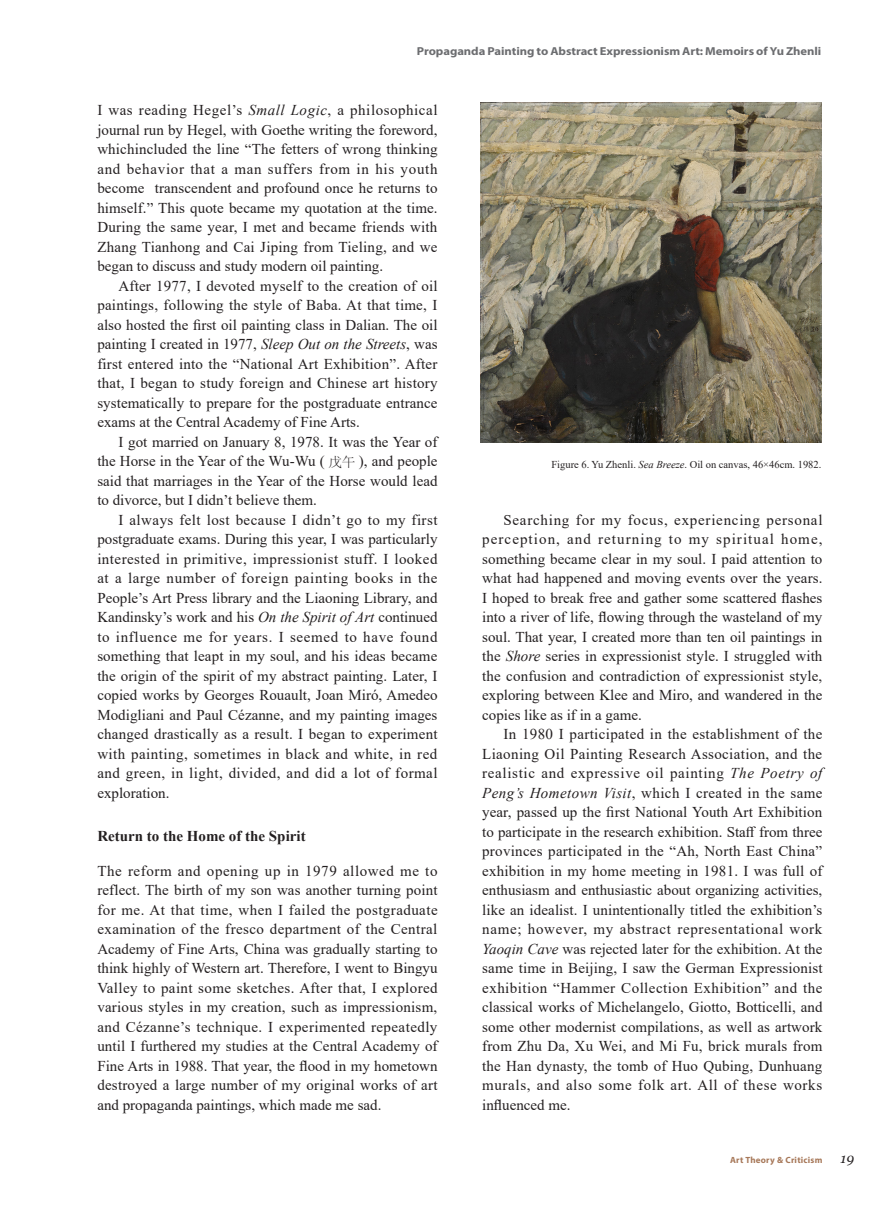
<style>
.page{position:relative;width:893px;height:1212px;background:#fff}
.page>*{position:absolute;margin:0;border:0;box-sizing:border-box;transform-origin:0 0}
.t1{font:15px/19.5px "Times New Roman";color:#231f20;text-align:justify}
.t2{font:700 15px "Times New Roman";color:#231f20}
.t3{font:italic 13.5px "Georgia";color:#231f20}
.t4{font:700 11.55px "Myriad Pro";letter-spacing:-.005em;color:#6c6d70;scale:1.09 1}
.t5{font:10.5px "Times New Roman";color:#231f20}
.t6{font:700 9px "Myriad Pro";letter-spacing:.025em;color:#a77859}
.s1{font-style:italic}
.s2{font-family:"Adobe Song Std";font-weight:300;font-size:13.5px}
</style>
<div class="page">
<img style="left:481px;top:103px;width:340px;height:340px">
<p class="t4" style="left:417px;top:44px;width:373px">Propaganda Painting to Abstract Expressionism Art: Memoirs of Yu Zhenli</p>
<p class="t1" style="left:97px;top:100px;width:342px">I was reading Hegel’s <span class="s1">Small Logic</span>, a philosophical journal run by Hegel, with Goethe writing the foreword, whichincluded the line “The fetters of wrong thinking and behavior that a man suffers from in his youth become transcendent and profound once he returns to himself.” This quote became my quotation at the time.<br>During the same year, I met and became friends with Zhang Tianhong and Cai Jiping from Tieling, and we began to discuss and study modern oil painting.</p>
<p class="t1" style="left:97px;top:276px;width:342px;text-indent:21px">After 1977, I devoted myself to the creation of oil paintings, following the style of Baba. At that time, I also hosted the first oil painting class in Dalian. The oil painting I created in 1977, <span class="s1">Sleep Out on the Streets</span>, was first entered into the “National Art Exhibition”. After that, I began to study foreign and Chinese art history systematically to prepare for the postgraduate entrance exams at the Central Academy of Fine Arts.</p>
<p class="t1" style="left:97px;top:432px;width:342px;text-indent:21px">I got married on January 8, 1978. It was the Year of the Horse in the Year of the Wu-Wu ( <span class="s2">戊午</span> ), and people said that marriages in the Year of the Horse would lead to divorce, but I didn’t believe them.</p>
<p class="t1" style="left:97px;top:510px;width:342px;text-indent:21px">I always felt lost because I didn’t go to my first postgraduate exams. During this year, I was particularly interested in primitive, impressionist stuff. I looked at a large number of foreign painting books in the People’s Art Press library and the Liaoning Library, and Kandinsky’s work and his <span class="s1">On the Spirit of Art</span> continued to influence me for years. I seemed to have found something that leapt in my soul, and his ideas became the origin of the spirit of my abstract painting. Later, I copied works by Georges Rouault, Joan Miró, Amedeo Modigliani and Paul Cézanne, and my painting images changed drastically as a result. I began to experiment with painting, sometimes in black and white, in red and green, in light, divided, and did a lot of formal exploration.</p>
<p class="t2" style="left:97px;top:825px;width:210px">Return to the Home of the Spirit</p>
<p class="t1" style="left:97px;top:860px;width:342px">The reform and opening up in 1979 allowed me to reflect. The birth of my son was another turning point for me. At that time, when I failed the postgraduate examination of the fresco department of the Central Academy of Fine Arts, China was gradually starting to think highly of Western art. Therefore, I went to Bingyu Valley to paint some sketches. After that, I explored various styles in my creation, such as impressionism, and Cézanne’s technique. I experimented repeatedly until I furthered my studies at the Central Academy of Fine Arts in 1988. That year, the flood in my hometown destroyed a large number of my original works of art and propaganda paintings, which made me sad.</p>
<p class="t5" style="left:551px;top:457px;width:271px">Figure 6. Yu Zhenli. <span class="s1">Sea Breeze</span>. Oil on canvas, 46×46cm. 1982.</p>
<p class="t1" style="left:482px;top:509px;width:342px;text-indent:21px">Searching for my focus, experiencing personal perception, and returning to my spiritual home, something became clear in my soul. I paid attention to what had happened and moving events over the years.<br>I hoped to break free and gather some scattered flashes into a river of life, flowing through the wasteland of my soul. That year, I created more than ten oil paintings in the <span class="s1">Shore</span> series in expressionist style. I struggled with the confusion and contradiction of expressionist style, exploring between Klee and Miro, and wandered in the copies like as if in a game.</p>
<p class="t1" style="left:482px;top:724px;width:342px;text-indent:21px">In 1980 I participated in the establishment of the Liaoning Oil Painting Research Association, and the realistic and expressive oil painting <span class="s1">The Poetry of Peng’s Hometown Visit</span>, which I created in the same year, passed up the first National Youth Art Exhibition to participate in the research exhibition. Staff from three provinces participated in the “Ah, North East China” exhibition in my home meeting in 1981. I was full of enthusiasm and enthusiastic about organizing activities, like an idealist. I unintentionally titled the exhibition’s name; however, my abstract representational work <span class="s1">Yaoqin Cave</span> was rejected later for the exhibition. At the same time in Beijing, I saw the German Expressionist exhibition “Hammer Collection Exhibition” and the classical works of Michelangelo, Giotto, Botticelli, and some other modernist compilations, as well as artwork from Zhu Da, Xu Wei, and Mi Fu, brick murals from the Han dynasty, the tomb of Huo Qubing, Dunhuang murals, and also some folk art. All of these works influenced me.</p>
<p class="t6" style="left:730px;top:1154px;width:94px">Art Theory &amp; Criticism</p>
<p class="t3" style="left:840px;top:1150px;width:15px">19</p>
</div>
